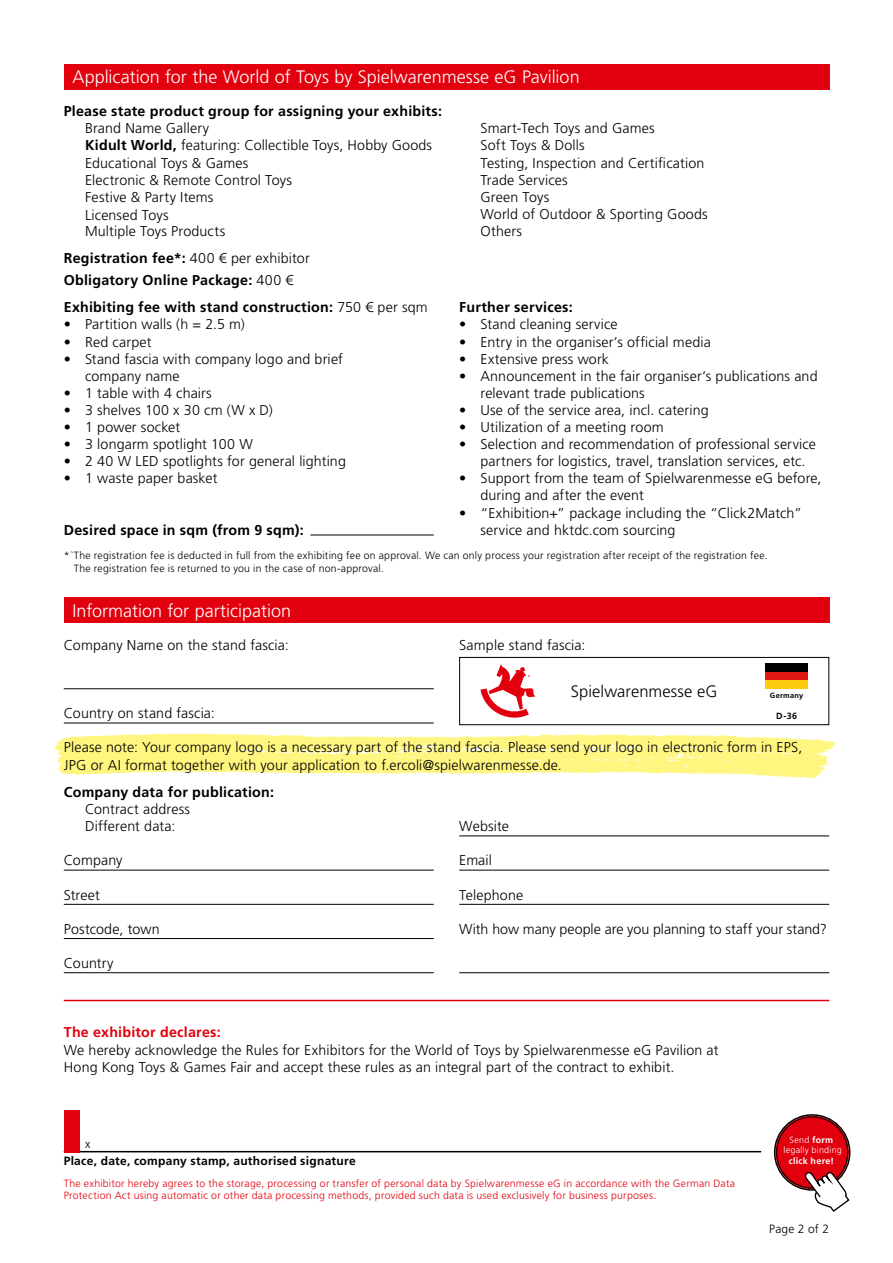
<style>
.page{position:relative;width:893px;height:1263px;background:#fff}
.page>*{position:absolute;margin:0;border:0;box-sizing:border-box;transform-origin:0 0}
.t1{font:300 18px "Frutiger LT Pro";color:#fff}
.t2{font:300 16.5px "Frutiger LT Pro";letter-spacing:.005em;color:#000}
.t3{font:300 14.25px/17.1px "Frutiger LT Pro";letter-spacing:.01em;color:#000}
.t4{font:700 14.25px/21.3px "Frutiger LT Pro";letter-spacing:.02em;color:#000}
.t5{font:700 14.25px "Frutiger LT Pro";letter-spacing:.015em;color:#e2000e}
.t6{font:700 12px "Frutiger LT Pro";letter-spacing:.025em;color:#000}
.t7{font:300 12px "Frutiger LT Pro";letter-spacing:.01em;color:#000}
.t8{font:300 10.5px/12.6px "Frutiger LT Pro";letter-spacing:.02em;color:#e2000e}
.t9{font:300 10.5px/12.6px "Frutiger LT Pro";letter-spacing:.02em;color:#000}
.t10{font:300 9px/10.8px "Frutiger LT Pro";letter-spacing:.025em;color:#fff;text-align:center}
.t11{font:700 9px "Frutiger LT Pro";letter-spacing:.035em;color:#fff}
.t12{font:700 9px "Frutiger LT Pro";color:#000}
.t13{font:700 7.5px "Frutiger LT Pro";letter-spacing:.03em;color:#000}
.s1{font-weight:700}
.s2{font-weight:300}
</style>
<div class="page">
<hr style="left:64px;top:1000px;width:765px;height:1px;background:#e2000e">
<hr style="left:64px;top:1151px;width:697px;height:1px;background:#000">
<div style="left:64px;top:1110px;width:16px;height:42px;background:#e2000e"></div>
<div style="left:775px;top:1116px;width:74px;height:73px;background:#e2000e;border-radius:50%"></div>
<div style="left:774px;top:1114px;width:76px;height:77px;border:2px solid #000;border-radius:50%"></div>
<svg style="left:804px;top:1169px;width:46px;height:43px"></svg>
<hr style="left:310px;top:535px;width:124px;height:1px;background:#000">
<div style="left:64px;top:64px;width:765px;height:25px;background:#e2000e"></div>
<svg style="left:51px;top:733px;width:785px;height:46px"></svg>
<hr style="left:64px;top:870px;width:370px;height:1px;background:#000">
<hr style="left:64px;top:904px;width:370px;height:1px;background:#000">
<hr style="left:64px;top:938px;width:370px;height:1px;background:#000">
<hr style="left:64px;top:972px;width:370px;height:1px;background:#000">
<hr style="left:459px;top:835px;width:370px;height:1px;background:#000">
<hr style="left:459px;top:870px;width:370px;height:1px;background:#000">
<hr style="left:459px;top:904px;width:370px;height:1px;background:#000">
<hr style="left:459px;top:972px;width:370px;height:1px;background:#000">
<div style="left:64px;top:597px;width:765px;height:26px;background:#e2000e"></div>
<hr style="left:64px;top:688px;width:370px;height:1px;background:#000">
<hr style="left:64px;top:723px;width:370px;height:1px;background:#000">
<svg style="left:480px;top:664px;width:55px;height:54px"></svg>
<div style="left:765px;top:672px;width:43px;height:8px;background:#dd1813"></div>
<div style="left:765px;top:680px;width:43px;height:9px;background:#feca10"></div>
<div style="left:765px;top:663px;width:43px;height:9px;background:#010102"></div>
<div style="left:459px;top:657px;width:370px;height:68px;border:1px solid #000"></div>
<p class="t1" style="left:72px;top:66px;width:509px">Application for the World of Toys by Spielwarenmesse eG Pavilion</p>
<p class="t4" style="left:64px;top:101px;width:380px">Please state product group for assigning your exhibits:</p>
<p class="t3" style="left:85px;top:120px;width:348px">Brand Name Gallery<br><span class="s1">Kidult World,</span> featuring: Collectible Toys, Hobby Goods<br>Educational Toys &amp; Games<br>Electronic &amp; Remote Control Toys<br>Festive &amp; Party Items<br>Licensed Toys</p>
<p class="t3" style="left:85px;top:223px;width:142px">Multiple Toys Products</p>
<p class="t4" style="left:64px;top:248px;width:247px">Registration fee*: <span class="s2">400 € per exhibitor<br></span>Obligatory Online Package: <span class="s2">400 €</span></p>
<p class="t4" style="left:64px;top:297px;width:365px">Exhibiting fee with stand construction: <span class="s2">750 € per sqm</span></p>
<p class="t3" style="left:64px;top:316px;width:183px">• Partition walls (h = 2.5 m)</p>
<p class="t3" style="left:64px;top:333px;width:89px">• Red carpet</p>
<p class="t3" style="left:85px;top:350px;width:259px;text-indent:-21px">• Stand fascia with company logo and brief company name</p>
<p class="t3" style="left:64px;top:384px;width:150px">• 1 table with 4 chairs</p>
<p class="t3" style="left:64px;top:401px;width:211px">• 3 shelves 100 x 30 cm (W x D)</p>
<p class="t3" style="left:64px;top:419px;width:118px">• 1 power socket</p>
<p class="t3" style="left:64px;top:436px;width:191px">• 3 longarm spotlight 100 W</p>
<p class="t3" style="left:64px;top:453px;width:284px">• 2 40 W LED spotlights for general lighting</p>
<p class="t3" style="left:64px;top:470px;width:155px">• 1 waste paper basket</p>
<p class="t4" style="left:64px;top:519px;width:241px">Desired space in sqm (from 9 sqm):</p>
<p class="t3" style="left:480px;top:120px;width:229px">Smart-Tech Toys and Games<br>Soft Toys &amp; Dolls<br>Testing, Inspection and Certification<br>Trade Services<br>Green Toys<br>World of Outdoor &amp; Sporting Goods<br>Others</p>
<p class="t4" style="left:459px;top:297px;width:115px">Further services:</p>
<p class="t3" style="left:459px;top:316px;width:160px">• Stand cleaning service</p>
<p class="t3" style="left:459px;top:333px;width:253px">• Entry in the organiser’s official media</p>
<p class="t3" style="left:459px;top:350px;width:151px">• Extensive press work</p>
<p class="t3" style="left:480px;top:367px;width:339px;text-indent:-21px">• Announcement in the fair organiser‘s publications and relevant trade publications</p>
<p class="t3" style="left:459px;top:401px;width:251px">• Use of the service area, incl. catering</p>
<p class="t3" style="left:459px;top:419px;width:206px">• Utilization of a meeting room</p>
<p class="t3" style="left:480px;top:436px;width:337px;text-indent:-21px">• Selection and recommendation of professional service partners for logistics, travel, translation services, etc.</p>
<p class="t3" style="left:480px;top:470px;width:342px;text-indent:-21px">• Support from the team of Spielwarenmesse eG before, during and after the event</p>
<p class="t3" style="left:480px;top:504px;width:323px;text-indent:-21px">• “Exhibition+” package including the “Click2Match” service and hktdc.com sourcing</p>
<p class="t9" style="left:74px;top:549px;width:695px;text-indent:-10px">* `The registration fee is deducted in full from the exhibiting fee on approval. We can only process your registration after receipt of the registration fee.<br>The registration fee is returned to you in the case of non-approval.</p>
<p class="t1" style="left:72px;top:600px;width:220px">Information for participation</p>
<p class="t3" style="left:64px;top:636px;width:226px">Company Name on the stand fascia:</p>
<p class="t3" style="left:64px;top:705px;width:153px">Country on stand fascia:</p>
<p class="t3" style="left:459px;top:636px;width:128px">Sample stand fascia:</p>
<p class="t2" style="left:571px;top:682px;width:148px">Spielwarenmesse eG</p>
<p class="t13" style="left:770px;top:691px;width:35px">Germany</p>
<p class="t12" style="left:776px;top:710px;width:22px">D-36</p>
<p class="t3" style="left:64px;top:739px;width:740px">Please note: Your company logo is a necessary part of the stand fascia. Please send your logo in electronic form in EPS,<br>JPG or AI format together with your application to f.ercoli@spielwarenmesse.de.</p>
<p class="t4" style="left:64px;top:781px;width:212px">Company data for publication:</p>
<p class="t3" style="left:85px;top:801px;width:107px">Contract address<br>Different data:</p>
<p class="t3" style="left:64px;top:852px;width:60px">Company</p>
<p class="t3" style="left:64px;top:886px;width:38px">Street</p>
<p class="t3" style="left:64px;top:920px;width:97px">Postcode, town</p>
<p class="t3" style="left:64px;top:955px;width:51px">Country</p>
<p class="t3" style="left:459px;top:818px;width:51px">Website</p>
<p class="t3" style="left:459px;top:852px;width:34px">Email</p>
<p class="t3" style="left:459px;top:886px;width:65px">Telephone</p>
<p class="t3" style="left:459px;top:920px;width:369px">With how many people are you planning to staff your stand?</p>
<p class="t5" style="left:64px;top:1024px;width:158px">The exhibitor declares:</p>
<p class="t3" style="left:64px;top:1041px;width:656px">We hereby acknowledge the Rules for Exhibitors for the World of Toys by Spielwarenmesse eG Pavilion at<br>Hong Kong Toys &amp; Games Fair and accept these rules as an integral part of the contract to exhibit.</p>
<p class="t7" style="left:85px;top:1136px;width:7px">x</p>
<p class="t6" style="left:64px;top:1154px;width:293px">Place, date, company stamp, authorised signature</p>
<p class="t8" style="left:64px;top:1177px;width:673px">The exhibitor hereby agrees to the storage, processing or transfer of personal data by Spielwarenmesse eG in accordance with the German Data<br>Protection Act using automatic or other data processing methods, provided such data is used exclusively for business purposes.</p>
<p class="t10" style="left:783px;top:1134px;width:60px">Send <span class="s1">form </span>legally binding</p>
<p class="t11" style="left:789px;top:1156px;width:47px">click here!</p>
<p class="t7" style="left:769px;top:1222px;width:61px">Page 2 of 2</p>
</div>
